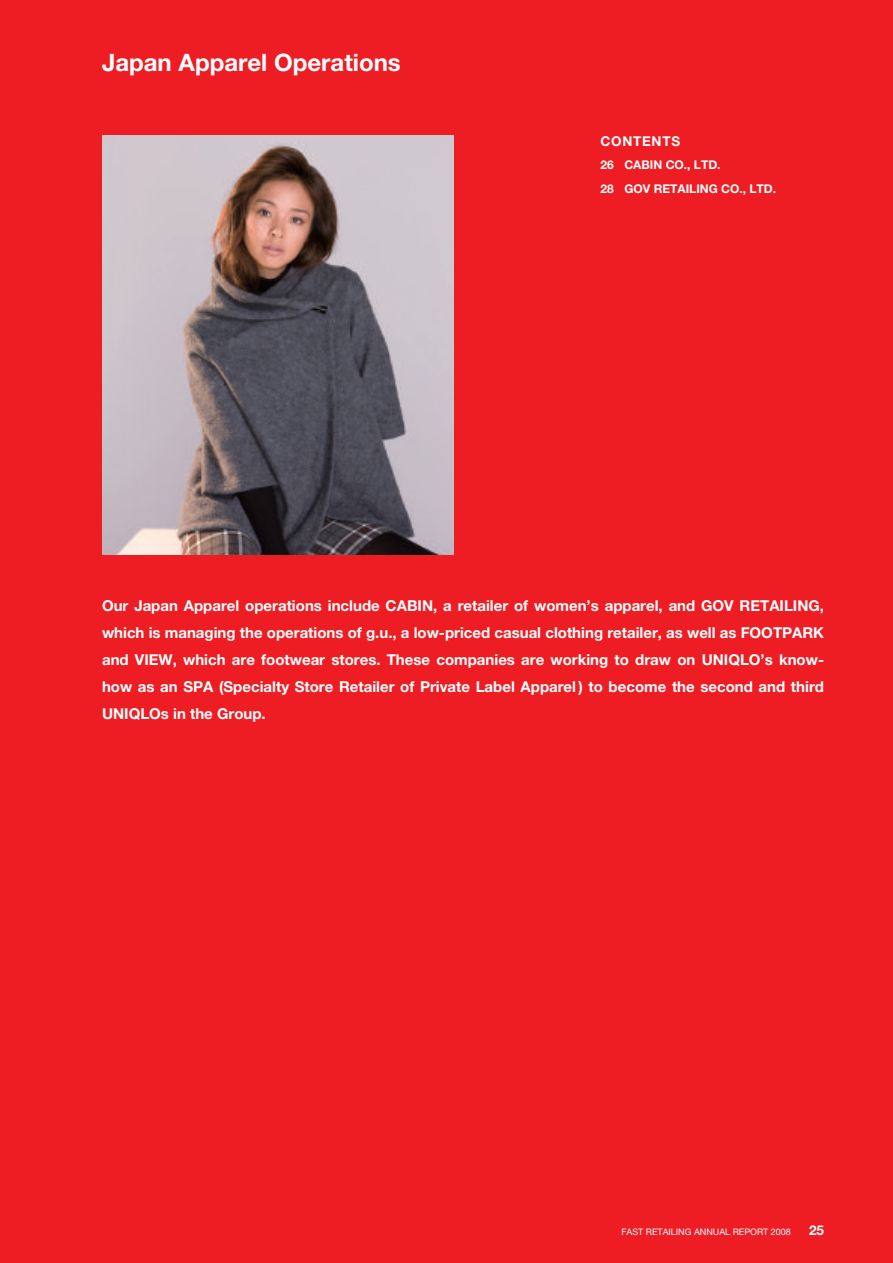
<style>
.page{position:relative;width:893px;height:1263px;background:#fff}
.page>*{position:absolute;margin:0;border:0;box-sizing:border-box;transform-origin:0 0}
.t1{font:700 24px "Helvetica Neue";color:#fff}
.t2{font:700 15px/27px "Helvetica Neue";color:#fff;text-align:justify}
.t3{font:700 13.5px "Helvetica Neue";letter-spacing:.055em;color:#fff}
.t4{font:700 12px/24px "Helvetica Neue";color:#fff}
.t5{font:9px "Helvetica Neue";color:#fff}
</style>
<div class="page">
<div style="left:0;top:0;width:892px;height:1263px;background:#ee1d23"></div>
<img style="left:102px;top:135px;width:351px;height:420px">
<p class="t1" style="left:102px;top:54px;width:300px">Japan Apparel Operations</p>
<p class="t3" style="left:600px;top:136px;width:81px">CONTENTS</p>
<p class="t4" style="left:600px;top:153px;width:177px">26 CABIN CO., LTD.<br>28 GOV RETAILING CO., LTD.</p>
<p class="t2" style="left:102px;top:593px;width:723px">Our Japan Apparel operations include CABIN, a retailer of women’s apparel, and GOV RETAILING, which is managing the operations of g.u., a low-priced casual clothing retailer, as well as FOOTPARK and VIEW, which are footwear stores. These companies are working to draw on UNIQLO’s know&shy;how as an SPA (Specialty Store Retailer of Private Label Apparel ) to become the second and third UNIQLOs in the Group.</p>
<p class="t5" style="left:621px;top:1228px;width:171px">FAST RETAILING ANNUAL REPORT 2008</p>
<p class="t3" style="left:809px;top:1225px;width:16px">25</p>
</div>
